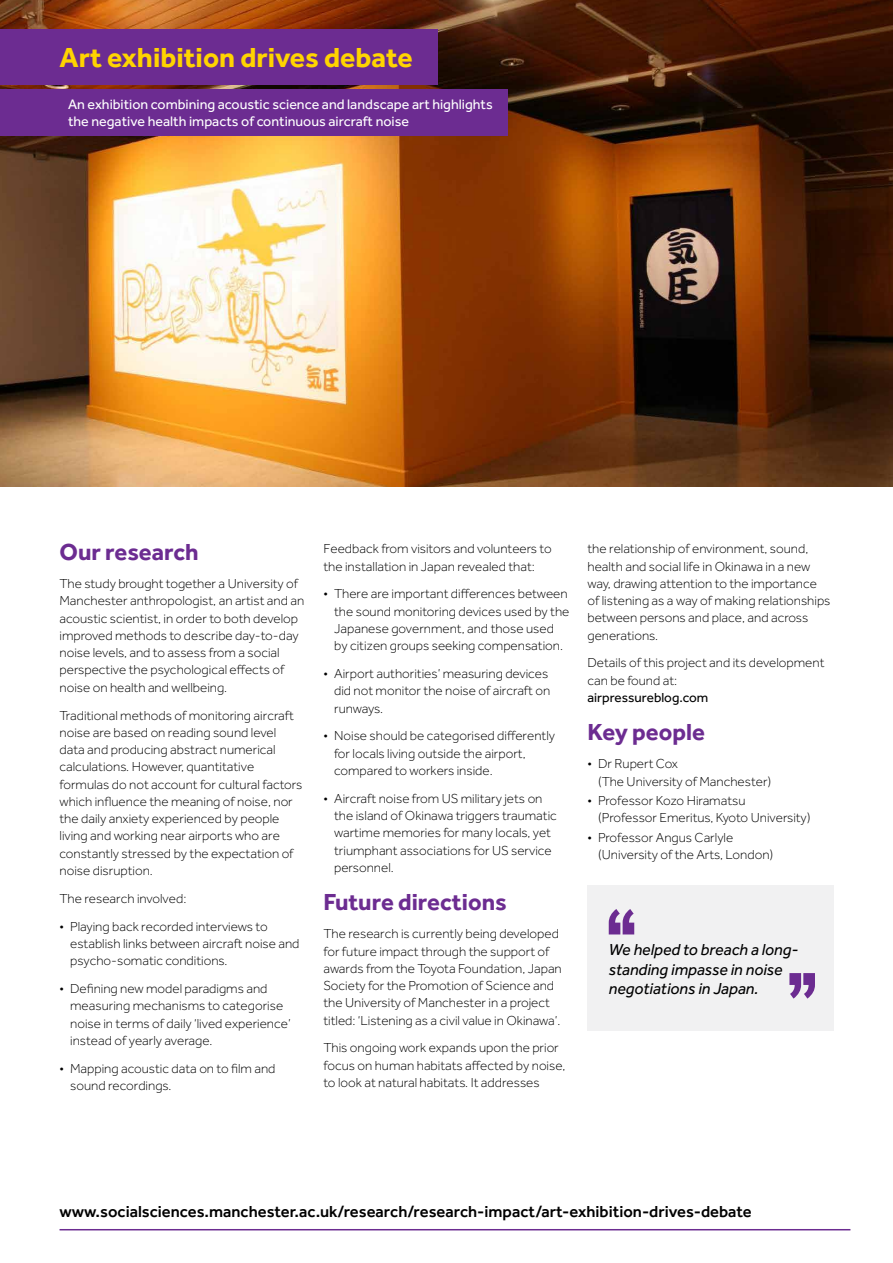
<style>
.page{position:relative;width:893px;height:1263px;background:#fff}
.page>*{position:absolute;margin:0;border:0;box-sizing:border-box;transform-origin:0 0}
.t1{font:700 28.5px "Effra";color:#ffd400}
.t2{font:700 24px "Effra";color:#6c2c91}
.t3{font:500 16.5px "Effra";color:#000}
.t4{font:italic 16.5px/19.5px "Effra";color:#000}
.t5{font:14.25px/17.1px "Effra";color:#fff}
.t6{font:300 13.5px/17.2px "Effra";color:#000}
.t7{font:13.5px "Effra";color:#000}
</style>
<div class="page">
<hr style="left:60px;top:1229px;width:790px;height:1px;background:#6c2c91">
<img style="left:0;top:0;width:893px;height:487px">
<div style="left:0;top:30px;width:438px;height:55px;background:#6c2c91"></div>
<div style="left:0;top:89px;width:507px;height:47px;background:#6c2c91"></div>
<div style="left:587px;top:885px;width:247px;height:146px;background:#f1f1f2"></div>
<svg style="left:789px;top:973px;width:26px;height:25px"></svg>
<svg style="left:609px;top:909px;width:25px;height:25px"></svg>
<p class="t1" style="left:60px;top:40px;width:355px">Art exhibition drives debate</p>
<p class="t5" style="left:68px;top:95px;width:426px">An exhibition combining acoustic science and landscape art highlights the negative health impacts of continuous aircraft noise</p>
<p class="t2" style="left:60px;top:538px;width:141px">Our research</p>
<p class="t6" style="left:60px;top:575px;width:246px">The study brought together a University of Manchester anthropologist, an artist and an acoustic scientist, in order to both develop improved methods to describe day-to-day noise levels, and to assess from a social perspective the psychological effects of noise on health and wellbeing.</p>
<p class="t6" style="left:60px;top:706px;width:244px">Traditional methods of monitoring aircraft noise are based on reading sound level data and producing abstract numerical calculations. However, quantitative formulas do not account for cultural factors which influence the meaning of noise, nor the daily anxiety experienced by people living and working near airports who are constantly stressed by the expectation of noise disruption.</p>
<p class="t6" style="left:60px;top:889px;width:128px">The research involved:</p>
<p class="t6" style="left:70px;top:917px;width:231px;text-indent:-11px">• Playing back recorded interviews to establish links between aircraft noise and psycho-somatic conditions.</p>
<p class="t6" style="left:70px;top:980px;width:222px;text-indent:-11px">• Defining new model paradigms and measuring mechanisms to categorise noise in terms of daily ‘lived experience’ instead of yearly average.</p>
<p class="t6" style="left:70px;top:1059px;width:207px;text-indent:-11px">• Mapping acoustic data on to film and sound recordings.</p>
<p class="t6" style="left:323px;top:540px;width:230px">Feedback from visitors and volunteers to the installation in Japan revealed that:</p>
<p class="t6" style="left:334px;top:585px;width:237px;text-indent:-11px">• There are important differences between the sound monitoring devices used by the Japanese government, and those used by citizen groups seeking compensation.</p>
<p class="t6" style="left:334px;top:665px;width:218px;text-indent:-11px">• Airport authorities’ measuring devices did not monitor the noise of aircraft on runways.</p>
<p class="t6" style="left:334px;top:727px;width:222px;text-indent:-11px">• Noise should be categorised differently for locals living outside the airport, compared to workers inside.</p>
<p class="t6" style="left:334px;top:790px;width:224px;text-indent:-11px">• Aircraft noise from US military jets on the island of Okinawa triggers traumatic wartime memories for many locals, yet triumphant associations for US service personnel.</p>
<p class="t2" style="left:323px;top:888px;width:185px">Future directions</p>
<p class="t6" style="left:323px;top:925px;width:240px">The research is currently being developed for future impact through the support of awards from the Toyota Foundation, Japan Society for the Promotion of Science and the University of Manchester in a project titled: ‘Listening as a civil value in Okinawa’.</p>
<p class="t6" style="left:323px;top:1039px;width:244px">This ongoing work expands upon the prior focus on human habitats affected by noise, to look at natural habitats. It addresses</p>
<p class="t6" style="left:587px;top:540px;width:245px">the relationship of environment, sound, health and social life in Okinawa in a new way, drawing attention to the importance of listening as a way of making relationships between persons and place, and across generations.</p>
<p class="t6" style="left:587px;top:654px;width:238px">Details of this project and its development can be found at:</p>
<p class="t7" style="left:587px;top:690px;width:122px">airpressureblog.com</p>
<p class="t2" style="left:587px;top:718px;width:119px">Key people</p>
<p class="t6" style="left:598px;top:755px;width:175px;text-indent:-11px">• Dr Rupert Cox<br>(The University of Manchester)</p>
<p class="t6" style="left:598px;top:792px;width:214px;text-indent:-11px">• Professor Kozo Hiramatsu<br>(Professor Emeritus, Kyoto University)</p>
<p class="t6" style="left:598px;top:828px;width:177px;text-indent:-11px">• Professor Angus Carlyle (University of the Arts, London)</p>
<p class="t4" style="left:609px;top:940px;width:191px">We helped to breach a long&shy;standing impasse in noise negotiations in Japan.</p>
<p class="t3" style="left:60px;top:1202px;width:694px">www.socialsciences.manchester.ac.uk/research/research-impact/art-exhibition-drives-debate</p>
</div>
